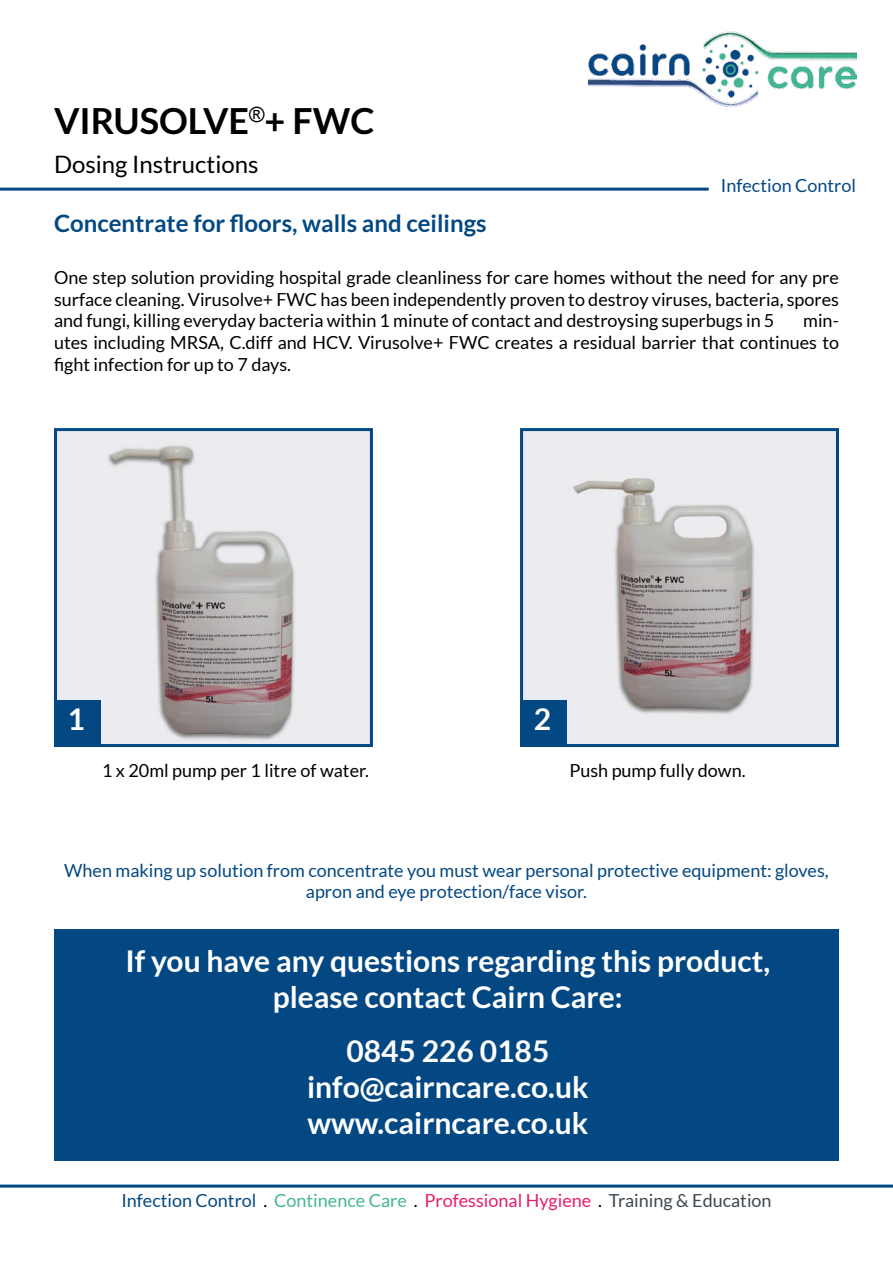
<style>
.page{position:relative;width:893px;height:1263px;background:#fff}
.page>*{position:absolute;margin:0;border:0;box-sizing:border-box;transform-origin:0 0}
.t1{font:700 36px "Lato";color:#000}
.t2{font:700 30px/36px "Lato";color:#fff;text-align:center}
.t3{font:700 24px "Lato";color:#044883}
.t4{font:24px "Lato";color:#000}
.t5{font:18px/21.6px "Lato";color:#000;text-align:justify}
.t6{font:18px/21.6px "Lato";color:#044883;text-align:center}
.t7{font:18px "Lato";color:#e71e6c}
.s1{color:#044883}
.s2{color:#000}
.s3{color:#46b594}
.s4{color:#3f484f}
</style>
<div class="page">
<img style="left:589px;top:31px;width:267px;height:77px">
<hr style="left:0;top:1184px;width:893px;height:3px;background:#044883">
<hr style="left:0;top:188px;width:709px;height:3px;background:#044883">
<img style="left:58px;top:432px;width:311px;height:311px">
<div style="left:54px;top:428px;width:319px;height:319px;border:3px solid #044883"></div>
<div style="left:54px;top:700px;width:47px;height:47px;background:#044883"></div>
<div style="left:54px;top:929px;width:785px;height:232px;background:#044883"></div>
<img style="left:524px;top:432px;width:311px;height:311px">
<div style="left:520px;top:428px;width:319px;height:319px;border:3px solid #044883"></div>
<div style="left:520px;top:700px;width:47px;height:47px;background:#044883"></div>
<h1 class="t1" style="left:54px;top:100px;width:322px">VIRUSOLVE<sup>®</sup>+ FWC</h1>
<h3 class="t4" style="left:54px;top:151px;width:206px">Dosing Instructions</h3>
<p class="t6" style="left:721px;top:174px;width:137px">Infection Control</p>
<h3 class="t3" style="left:54px;top:209px;width:434px">Concentrate for floors, walls and ceilings</h3>
<p class="t5" style="left:54px;top:267px;width:786px">One step solution providing hospital grade cleanliness for care homes without the need for any pre surface cleaning. Virusolve+ FWC has been independently proven to destroy viruses, bacteria, spores and fungi, killing everyday bacteria within 1 minute of contact and destroysing superbugs in 5</p>
<p class="t5" style="left:54px;top:310px;width:786px;text-indent:749px">min&shy;utes including MRSA, C.diff and HCV. Virusolve+ FWC creates a residual barrier that continues to fight infection for up to 7 days.</p>
<h2 class="t2" style="left:68px;top:701px;width:19px">1</h2>
<h2 class="t2" style="left:534px;top:701px;width:19px">2</h2>
<p class="t5" style="left:102px;top:759px;width:268px">1 x 20ml pump per 1 litre of water.</p>
<p class="t5" style="left:569px;top:759px;width:178px">Push pump fully down.</p>
<p class="t6" style="left:64px;top:859px;width:766px">When making up solution from concentrate you must wear personal protective equipment: gloves, apron and eye protection/face visor.</p>
<h2 class="t2" style="left:125px;top:943px;width:646px">If you have any questions regarding this product, please contact Cairn Care:</h2>
<h2 class="t2" style="left:307px;top:1033px;width:283px">0845 226 0185 info@cairncare.co.uk www.cairncare.co.uk</h2>
<p class="t7" style="left:121px;top:1191px;width:652px"><span class="s1">Infection Control</span> <span class="s2">.</span> <span class="s3">Continence Care</span> <span class="s2">.</span> Professional Hygiene <span class="s2">.</span> <span class="s4">Training &amp; Education</span></p>
</div>
